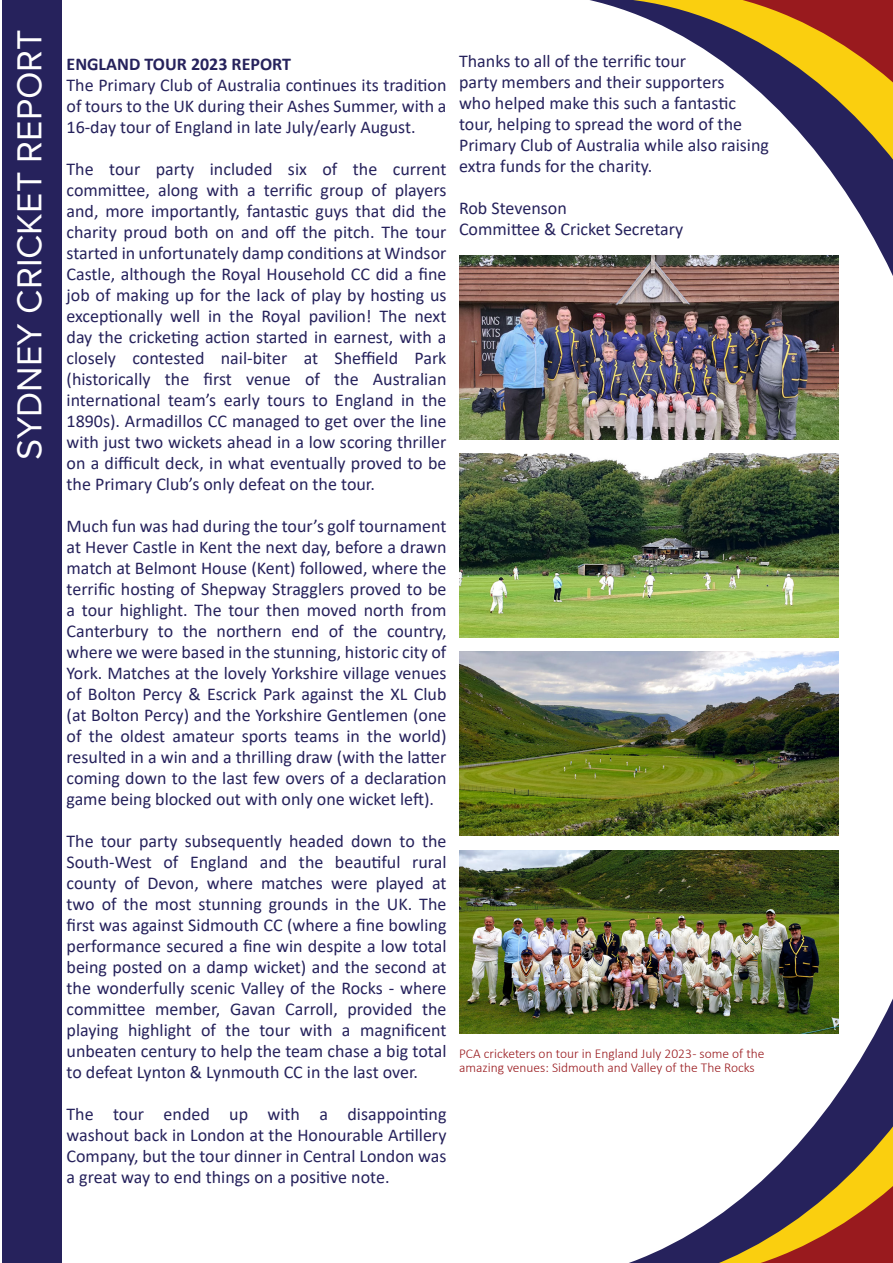
<style>
.page{position:relative;width:893px;height:1263px;background:#fff}
.page>*{position:absolute;margin:0;border:0;box-sizing:border-box;transform-origin:0 0}
.t1{font:36px "Proxima Nova";color:#fff}
.t2{font:18px/21px "Calibri";color:#26225c;text-align:justify}
.t3{font:700 18px "Calibri";color:#26225c}
.t4{font:300 13.5px/13.5px "Calibri";color:#991a1e}
</style>
<div class="page">
<svg style="left:459px;top:0;width:434px;height:1263px"></svg>
<div style="left:2px;top:0;width:60px;height:1263px;background:#26225c"></div>
<img style="left:459px;top:255px;width:380px;height:184px">
<img style="left:459px;top:850px;width:380px;height:184px">
<img style="left:459px;top:454px;width:380px;height:183px">
<img style="left:459px;top:652px;width:380px;height:183px">
<p class="t1" style="left:3px;top:460px;width:432px;rotate:-90deg">SYDNEY CRICKET REPORT</p>
<p class="t3" style="left:67px;top:52px;width:226px">ENGLAND TOUR 2023 REPORT</p>
<p class="t2" style="left:67px;top:74px;width:381px">The Primary Club of Australia continues its tradition of tours to the UK during their Ashes Summer, with a 16-day tour of England in late July/early August.</p>
<p class="t2" style="left:67px;top:158px;width:381px">The tour party included six of the current</p>
<p class="t2" style="left:67px;top:179px;width:381px">committee, along with a terrific group of players and, more importantly, fantastic guys that did the charity proud both on and off the pitch. The tour started in unfortunately damp conditions at Windsor Castle, although the Royal Household CC did a fine job of making up for the lack of play by hosting us</p>
<p class="t2" style="left:67px;top:305px;width:381px">exceptionally well in the Royal pavilion! The next day the cricketing action started in earnest, with a</p>
<p class="t2" style="left:67px;top:347px;width:381px">closely contested nail-biter at Sheffield Park</p>
<p class="t2" style="left:67px;top:368px;width:381px">(historically the first venue of the Australian</p>
<p class="t2" style="left:67px;top:389px;width:381px">international team’s early tours to England in the 1890s). Armadillos CC managed to get over the line with just two wickets ahead in a low scoring thriller on a difficult deck, in what eventually proved to be the Primary Club’s only defeat on the tour.</p>
<p class="t2" style="left:67px;top:515px;width:381px">Much fun was had during the tour’s golf tournament at Hever Castle in Kent the next day, before a drawn match at Belmont House (Kent) followed, where the terrific hosting of Shepway Stragglers proved to be a tour highlight. The tour then moved north from</p>
<p class="t2" style="left:67px;top:620px;width:381px">Canterbury to the northern end of the country, where we were based in the stunning, historic city of York. Matches at the lovely Yorkshire village venues of Bolton Percy &amp; Escrick Park against the XL Club (at Bolton Percy) and the Yorkshire Gentlemen (one of the oldest amateur sports teams in the world)</p>
<p class="t2" style="left:67px;top:746px;width:381px">resulted in a win and a thrilling draw (with the latter coming down to the last few overs of a declaration game being blocked out with only one wicket left).</p>
<p class="t2" style="left:67px;top:830px;width:381px">The tour party subsequently headed down to the<br>South-West of England and the beautiful rural</p>
<p class="t2" style="left:67px;top:872px;width:381px">county of Devon, where matches were played at two of the most stunning grounds in the UK. The first was against Sidmouth CC (where a fine bowling</p>
<p class="t2" style="left:67px;top:935px;width:381px">performance secured a fine win despite a low total being posted on a damp wicket) and the second at the wonderfully scenic Valley of the Rocks - where committee member, Gavan Carroll, provided the playing highlight of the tour with a magnificent</p>
<p class="t2" style="left:67px;top:1040px;width:381px">unbeaten century to help the team chase a big total to defeat Lynton &amp; Lynmouth CC in the last over.</p>
<p class="t2" style="left:67px;top:1103px;width:381px">The tour ended up with a disappointing</p>
<p class="t2" style="left:67px;top:1124px;width:381px">washout back in London at the Honourable Artillery</p>
<p class="t2" style="left:67px;top:1145px;width:381px">Company, but the tour dinner in Central London was a great way to end things on a positive note.</p>
<p class="t2" style="left:459px;top:50px;width:229px">Thanks to all of the terrific tour</p>
<p class="t2" style="left:459px;top:71px;width:267px">party members and their supporters</p>
<p class="t2" style="left:459px;top:92px;width:279px">who helped make this such a fantastic</p>
<p class="t2" style="left:459px;top:113px;width:285px">tour, helping to spread the word of the</p>
<p class="t2" style="left:459px;top:134px;width:311px">Primary Club of Australia while also raising</p>
<p class="t2" style="left:459px;top:155px;width:195px">extra funds for the charity.</p>
<p class="t2" style="left:459px;top:197px;width:109px">Rob Stevenson</p>
<p class="t2" style="left:459px;top:218px;width:226px">Committee &amp; Cricket Secretary</p>
<p class="t4" style="left:459px;top:1047px;width:307px">PCA cricketers on tour in England July 2023 - some of the amazing venues: Sidmouth and Valley of the The Rocks</p>
</div>
